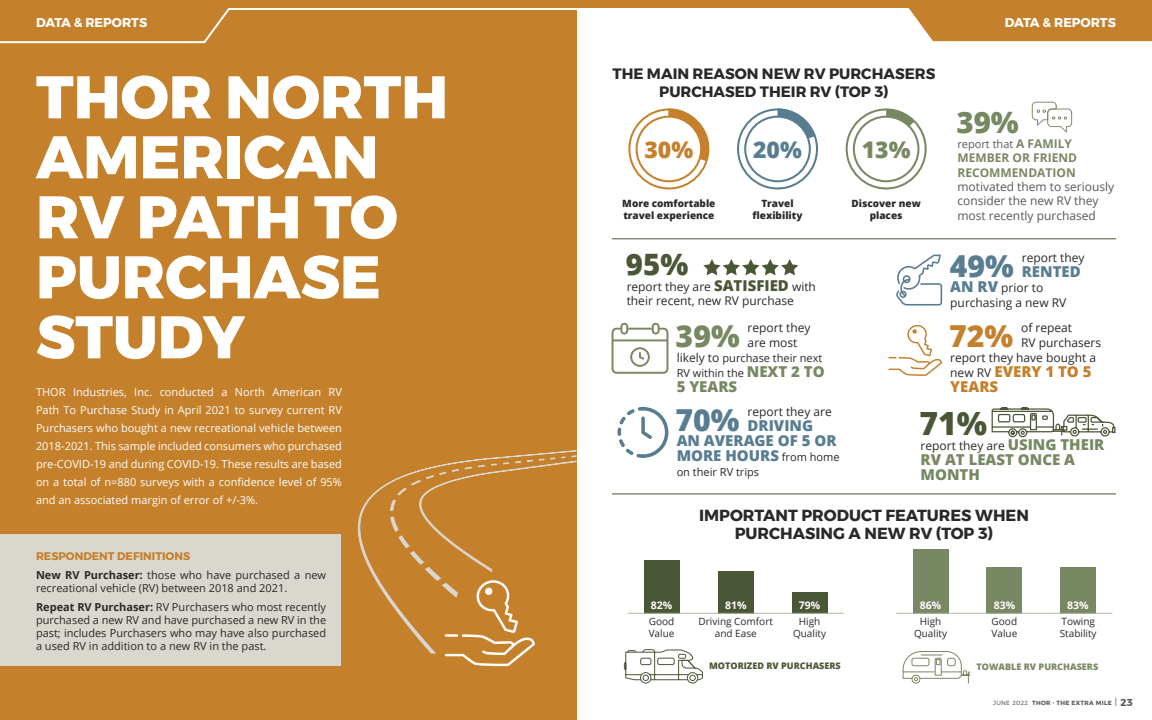
<style>
.page{position:relative;width:1152px;height:720px;background:#fff}
.page>*{position:absolute;margin:0;border:0;box-sizing:border-box;transform-origin:0 0}
.t1{font:800 60px/60px "Montserrat";color:#fff}
.t2{font:800 32px "Open Sans";color:#4a5737}
.t3{font:800 30.3px "Open Sans";color:#587d91}
.t4{font:800 30.3px "Open Sans";color:#788863}
.t5{font:800 30.3px "Open Sans";color:#c4802b}
.t6{font:800 29.5px "Open Sans";color:#788863}
.t7{font:800 29.5px "Open Sans";color:#4a5737}
.t8{font:800 23px "Open Sans";color:#c4802b}
.t9{font:800 23px "Open Sans";color:#587d91}
.t10{font:800 23px "Open Sans";color:#788863}
.t11{font:700 16px/18px "Montserrat";color:#2a2928;text-align:center}
.t12{font:700 15px/18px "Montserrat";color:#2a2928;text-align:center}
.t13{font:800 15px/15px "Open Sans";color:#587d91}
.t14{font:800 15px/15px "Open Sans";color:#788863}
.t15{font:800 15px/15px "Open Sans";color:#c4802b}
.t16{font:700 12.7px "Montserrat";color:#fff}
.t17{font:12px/15px "Open Sans";color:#2a2928}
.t18{font:12px/14.4px "Open Sans";color:#595856}
.t19{font:700 12px/14.4px "Open Sans";color:#788863}
.t20{font:11px/18px "Open Sans";color:#fff;text-align:justify}
.t21{font:11px/13.2px "Open Sans";color:#2a2928}
.t22{font:700 11px "Montserrat";color:#c4802b}
.t23{font:11px "Open Sans";color:#595856}
.t24{font:700 10.5px "Open Sans";color:#fffbfd}
.t25{font:10px/12px "Open Sans";color:#2a2928}
.t26{font:800 10px/12px "Open Sans";color:#2a2928;text-align:center}
.t27{font:800 9.1px "Open Sans";color:#4a5737}
.t28{font:800 9.1px "Open Sans";color:#788863}
.t29{font:700 6px "Montserrat";letter-spacing:.05em;color:#595856}
.s1{font-weight:700}
.s2{font-weight:800;font-size:15px;color:#4a5737}
.s3{font-size:12px}
.s4{font-weight:800;font-size:15px;color:#788863}
.s5{font-weight:700;font-size:12px;color:#788863}
.s6{font-weight:800;font-size:15px;color:#587d91}
.s7{font-weight:400;font-size:12px;color:#2a2928}
.s8{font-weight:400;font-size:11px;color:#2a2928}
.s9{font-weight:400}
.s10{font-weight:400;font-size:9px}
.s11{font-size:10px}
</style>
<div class="page">
<div style="left:0;top:0;width:577px;height:720px;background:#c4802b"></div>
<div style="left:0;top:534px;width:341px;height:132px;background:#dad7cf"></div>
<svg style="left:628px;top:108px;width:81px;height:81px"></svg>
<div style="left:636px;top:116px;width:66px;height:66px;background:#fff;border:2px solid #c4802b;border-radius:50%"></div>
<svg style="left:668px;top:108px;width:41px;height:53px"></svg>
<div style="left:645px;top:140px;width:48px;height:18px;background:#fff"></div>
<svg style="left:738px;top:109px;width:79px;height:80px"></svg>
<div style="left:737px;top:108px;width:81px;height:81px;border:2px solid #587d91;border-radius:50%"></div>
<div style="left:745px;top:117px;width:65px;height:64px;background:#fff;border-radius:50%"></div>
<div style="left:744px;top:116px;width:67px;height:66px;border:2px solid #587d91;border-radius:50%"></div>
<svg style="left:778px;top:108px;width:37px;height:30px"></svg>
<svg style="left:847px;top:109px;width:79px;height:80px"></svg>
<div style="left:846px;top:108px;width:81px;height:81px;border:2px solid #788863;border-radius:50%"></div>
<div style="left:854px;top:117px;width:65px;height:64px;background:#fff;border-radius:50%"></div>
<div style="left:853px;top:116px;width:66px;height:66px;border:2px solid #788863;border-radius:50%"></div>
<svg style="left:886px;top:109px;width:29px;height:18px"></svg>
<hr style="left:612px;top:238px;width:504px;height:1px;background:#4a5737">
<hr style="left:612px;top:493px;width:504px;height:1px;background:#4a5737">
<svg style="left:1032px;top:102px;width:40px;height:30px"></svg>
<svg style="left:612px;top:323px;width:56px;height:51px"></svg>
<svg style="left:618px;top:407px;width:50px;height:51px"></svg>
<svg style="left:703px;top:259px;width:95px;height:16px"></svg>
<svg style="left:896px;top:255px;width:46px;height:51px"></svg>
<svg style="left:888px;top:325px;width:54px;height:51px"></svg>
<svg style="left:991px;top:406px;width:125px;height:32px"></svg>
<div style="left:792px;top:592px;width:36px;height:21px;background:#4a5737"></div>
<div style="left:644px;top:560px;width:36px;height:53px;background:#4a5737"></div>
<div style="left:718px;top:571px;width:36px;height:42px;background:#4a5737"></div>
<div style="left:913px;top:549px;width:36px;height:65px;background:#788863"></div>
<div style="left:986px;top:567px;width:36px;height:47px;background:#788863"></div>
<div style="left:1060px;top:567px;width:36px;height:47px;background:#788863"></div>
<hr style="left:628px;top:613px;width:216px;height:1px;background:#b3b8a2">
<hr style="left:896px;top:613px;width:216px;height:1px;background:#b3b8a2">
<div style="left:640px;top:672px;width:11px;height:11px;border:1px solid #4a5737;border-radius:50%"></div>
<div style="left:687px;top:672px;width:11px;height:11px;border:1px solid #4a5737;border-radius:50%"></div>
<svg style="left:624px;top:649px;width:79px;height:32px"></svg>
<div style="left:678px;top:654px;width:8px;height:5px;border:1px solid #4a5737;border-radius:2px"></div>
<div style="left:640px;top:658px;width:11px;height:7px;border:1px solid #4a5737;border-radius:2px"></div>
<div style="left:657px;top:658px;width:18px;height:7px;border:1px solid #4a5737;border-radius:2px"></div>
<div style="left:912px;top:675px;width:8px;height:9px;border:1px solid #788863;border-radius:50%"></div>
<svg style="left:902px;top:651px;width:68px;height:32px"></svg>
<svg style="left:357px;top:450px;width:220px;height:131px"></svg>
<svg style="left:376px;top:451px;width:201px;height:215px"></svg>
<div style="left:0;top:0;width:580px;height:9px;background:#c4802b"></div>
<svg style="left:0;top:8px;width:235px;height:35px"></svg>
<svg style="left:903px;top:7px;width:249px;height:34px;background:#c88839"></svg>
<div style="left:576px;top:0;width:576px;height:7px;background:#c4802b"></div>
<p class="t16" style="left:36px;top:13px;width:113px">DATA &amp; REPORTS</p>
<p class="t16" style="left:1005px;top:13px;width:113px">DATA &amp; REPORTS</p>
<h1 class="t1" style="left:36px;top:67px;width:414px">THOR NORTH<br>AMERICAN<br>RV PATH TO<br>PURCHASE<br>STUDY</h1>
<p class="t20" style="left:36px;top:383px;width:308px">THOR Industries, Inc. conducted a North American RV Path To Purchase Study in April 2021 to survey current RV Purchasers who bought a new recreational vehicle between 2018-2021. This sample included consumers who purchased pre-COVID-19 and during COVID-19. These results are based on a total of n=880 surveys with a confidence level of 95% and an associated margin of error of +/-3%.</p>
<p class="t22" style="left:36px;top:548px;width:156px">RESPONDENT DEFINITIONS</p>
<p class="t21" style="left:36px;top:568px;width:292px"><span class="s1">New RV Purchaser:</span> those who have purchased a new recreational vehicle (RV) between 2018 and 2021.</p>
<p class="t21" style="left:36px;top:600px;width:292px;text-align:justify"><span class="s1">Repeat RV Purchaser:</span> RV Purchasers who most recently purchased a new RV and have purchased a new RV in the past; includes Purchasers who may have also purchased a used RV in addition to a new RV in the past.</p>
<h3 class="t12" style="left:613px;top:65px;width:324px">THE MAIN REASON NEW RV PURCHASERS<br>PURCHASED THEIR RV (TOP 3)</h3>
<h3 class="t8" style="left:645px;top:132px;width:50px">30%</h3>
<h3 class="t9" style="left:753px;top:132px;width:50px">20%</h3>
<h3 class="t10" style="left:862px;top:132px;width:50px">13%</h3>
<p class="t26" style="left:622px;top:197px;width:95px;text-align:left">More comfortable travel experience</p>
<p class="t26" style="left:852px;top:197px;width:71px">Discover new places</p>
<p class="t26" style="left:753px;top:197px;width:51px">Travel flexibility</p>
<h3 class="t7" style="left:626px;top:241px;width:64px">95%</h3>
<p class="t17" style="left:627px;top:279px;width:191px;line-height:14.4px">report they are <span class="s2">SATISFIED</span> with their recent, new RV purchase</p>
<h3 class="t4" style="left:676px;top:313px;width:66px">39%</h3>
<p class="t17" style="left:748px;top:320px;width:64px">report they are most</p>
<p class="t21" style="left:677px;top:350px;width:150px;line-height:15px"><span class="s3">likely to</span> purchase their next<br>RV within the <span class="s4">NEXT 2 TO</span></p>
<h3 class="t14" style="left:677px;top:378px;width:62px">5 YEARS</h3>
<h3 class="t6" style="left:956px;top:100px;width:64px">39%</h3>
<p class="t23" style="left:957px;top:136px;width:116px">report that <span class="s5">A FAMILY</span></p>
<p class="t19" style="left:957px;top:150px;width:121px">MEMBER OR FRIEND<br>RECOMMENDATION</p>
<p class="t18" style="left:957px;top:179px;width:158px">motivated them to seriously consider the new RV they most recently purchased</p>
<h3 class="t3" style="left:950px;top:243px;width:66px">49%</h3>
<p class="t17" style="left:1022px;top:250px;width:64px">report they</p>
<h3 class="t13" style="left:1022px;top:263px;width:61px">RENTED</h3>
<p class="t17" style="left:950px;top:280px;width:118px"><span class="s6">AN RV</span> prior to purchasing a new RV</p>
<h3 class="t5" style="left:949px;top:313px;width:66px">72%</h3>
<p class="t17" style="left:1021px;top:320px;width:53px">of repeat</p>
<p class="t17" style="left:1021px;top:335px;width:82px">RV purchasers</p>
<p class="t17" style="left:950px;top:350px;width:147px">report they have bought a</p>
<h3 class="t15" style="left:950px;top:363px;width:143px"><span class="s7">new RV</span> EVERY 1 TO 5<br>YEARS</h3>
<h3 class="t3" style="left:676px;top:397px;width:66px">70%</h3>
<p class="t17" style="left:748px;top:404px;width:86px">report they are</p>
<h3 class="t13" style="left:677px;top:417px;width:164px;text-indent:71px">DRIVING<br>AN AVERAGE OF 5 OR<br>MORE HOURS <span class="s8">from home</span></h3>
<p class="t21" style="left:677px;top:465px;width:84px">on their RV trips</p>
<h2 class="t2" style="left:919px;top:399px;width:69px">71%</h2>
<p class="t17" style="left:921px;top:438px;width:185px">report they are <span class="s4">USING THEIR</span></p>
<h3 class="t14" style="left:921px;top:451px;width:156px">RV AT LEAST ONCE A<br>MONTH</h3>
<h3 class="t11" style="left:699px;top:507px;width:331px">IMPORTANT PRODUCT FEATURES WHEN<br>PURCHASING A NEW RV (TOP 3)</h3>
<p class="t24" style="left:651px;top:598px;width:23px">82%</p>
<p class="t24" style="left:725px;top:598px;width:23px">81%</p>
<p class="t24" style="left:799px;top:598px;width:23px">79%</p>
<p class="t24" style="left:920px;top:598px;width:23px">86%</p>
<p class="t24" style="left:994px;top:598px;width:23px">83%</p>
<p class="t24" style="left:1067px;top:598px;width:23px">83%</p>
<p class="t25" style="left:699px;top:616px;width:76px;text-align:center">Driving Comfort and Ease</p>
<p class="t25" style="left:992px;top:616px;width:27px">Good<br>Value</p>
<p class="t25" style="left:649px;top:616px;width:27px">Good<br>Value</p>
<p class="t25" style="left:914px;top:616px;width:35px;text-align:center">High<br>Quality</p>
<p class="t25" style="left:793px;top:616px;width:35px;text-align:center">High<br>Quality</p>
<p class="t25" style="left:1060px;top:616px;width:38px">Towing<br>Stability</p>
<p class="t27" style="left:709px;top:659px;width:133px">MOTORIZED RV PURCHASERS</p>
<p class="t28" style="left:977px;top:660px;width:123px">TOWABLE RV PURCHASERS</p>
<p class="t29" style="left:993px;top:698px;width:141px"><span class="s9">JUNE 2022</span> THOR - THE EXTRA MILE <span class="s10">|</span> <span class="s11">23</span></p>
</div>
